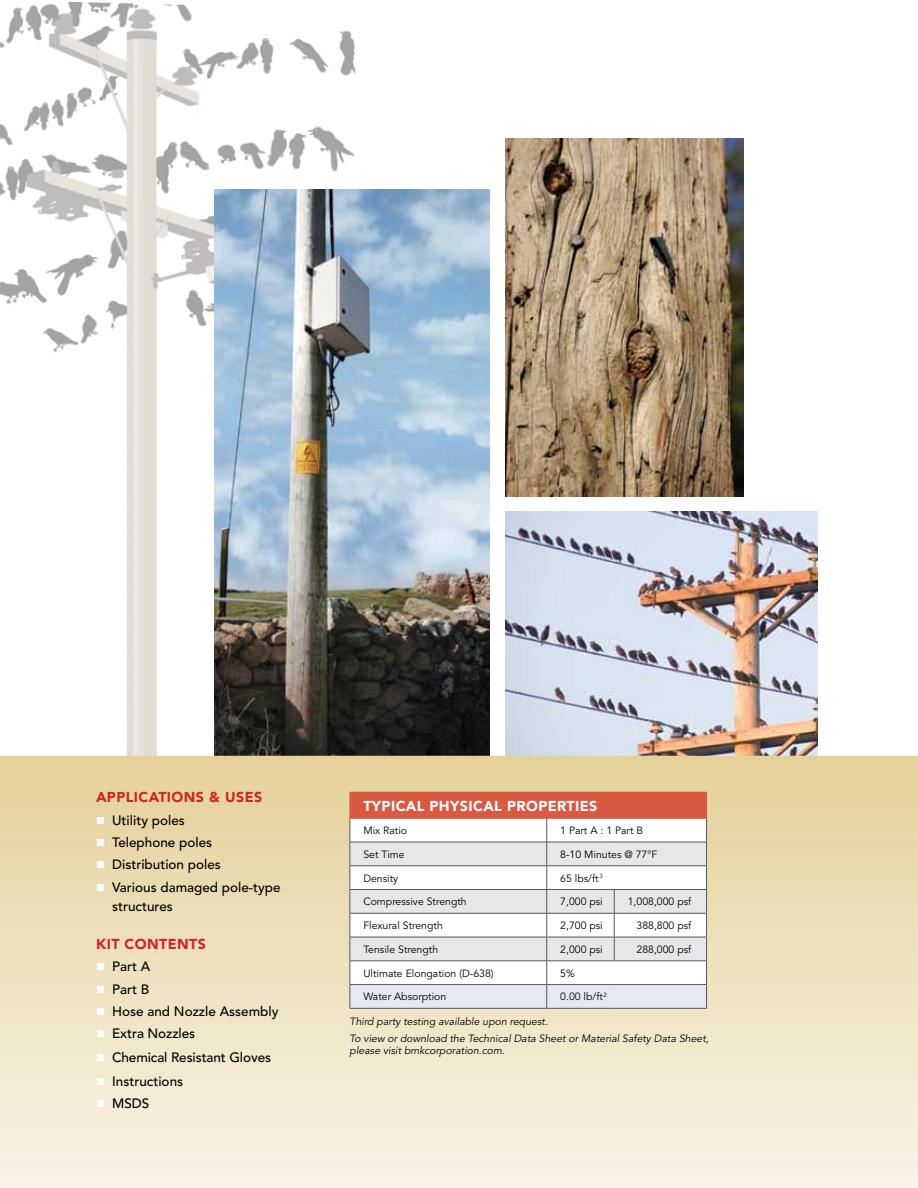
<style>
.page{position:relative;width:918px;height:1188px;background:#fff}
.page>*{position:absolute;margin:0;border:0;box-sizing:border-box;transform-origin:0 0}
.t1{font:900 14.25px "Avenir";letter-spacing:.03em;color:#d2232a}
.t2{font:900 14.25px "Avenir";letter-spacing:.03em;color:#fff}
.t3{font:500 13.5px/19.5px "Avenir";color:#000}
.t4{font:10.5px "Avenir";color:#000}
.t5{font:italic 10.5px/17.4px "Avenir";color:#000}
.s1{color:#fff}
</style>
<div class="page">
<img style="left:506px;top:512px;width:312px;height:244px">
<img style="left:0;top:1px;width:356px;height:755px">
<img style="left:214px;top:189px;width:276px;height:567px">
<svg style="left:0;top:756px;width:918px;height:432px;background:#efe3c3"></svg>
<hr style="left:350px;top:1008px;width:197px;height:1px;background:#58595b">
<hr style="left:547px;top:1008px;width:67px;height:1px;background:#58595b">
<hr style="left:614px;top:1008px;width:93px;height:1px;background:#58595b">
<svg style="left:350px;top:792px;width:357px;height:216px"></svg>
<hr style="left:350px;top:818px;width:197px;height:1px;background:#d95943">
<hr style="left:547px;top:818px;width:67px;height:1px;background:#d95943">
<hr style="left:614px;top:818px;width:93px;height:1px;background:#d95943">
<img style="left:506px;top:139px;width:237px;height:357px">
<svg style="left:112px;top:892px;width:12px;height:1px"></svg>
<h1 class="t1" style="left:96px;top:788px;width:11px">APP</h1>
<h1 class="t1" style="left:126px;top:788px;width:137px">LICATIONS &amp; USES</h1>
<p class="t3" style="left:96px;top:811px;width:90px"><span class="s1">■</span> Utility poles</p>
<p class="t3" style="left:96px;top:833px;width:118px"><span class="s1">■</span> Telephone poles</p>
<p class="t3" style="left:96px;top:855px;width:126px"><span class="s1">■</span> Distribution poles</p>
<p class="t3" style="left:112px;top:878px;width:170px;text-indent:-16px"><span class="s1">■</span> Various damaged pole-type structures</p>
<h1 class="t1" style="left:96px;top:935px;width:111px">KIT CONTENTS</h1>
<p class="t3" style="left:96px;top:957px;width:56px"><span class="s1">■</span> Part A</p>
<p class="t3" style="left:96px;top:980px;width:55px"><span class="s1">■</span> Part B</p>
<p class="t3" style="left:96px;top:1002px;width:184px"><span class="s1">■</span> Hose and Nozzle Assembly</p>
<p class="t3" style="left:96px;top:1024px;width:101px"><span class="s1">■</span> Extra Nozzles</p>
<p class="t3" style="left:96px;top:1048px;width:177px"><span class="s1">■</span> Chemical Resistant Gloves</p>
<p class="t3" style="left:96px;top:1071px;width:89px"><span class="s1">■</span> Instructions</p>
<p class="t3" style="left:96px;top:1094px;width:55px"><span class="s1">■</span> MSDS</p>
<h1 class="t2" style="left:363px;top:797px;width:235px">TYPICAL PHYSICAL PROPERTIES</h1>
<p class="t4" style="left:363px;top:824px;width:45px">Mix Ratio</p>
<p class="t4" style="left:560px;top:824px;width:84px">1 Part A : 1 Part B</p>
<p class="t4" style="left:363px;top:848px;width:43px">Set Time</p>
<p class="t4" style="left:560px;top:848px;width:99px">8-10 Minutes @ 77°F</p>
<p class="t4" style="left:363px;top:872px;width:36px">Density</p>
<p class="t4" style="left:560px;top:872px;width:44px">65 lbs/ft<sup>3</sup></p>
<p class="t4" style="left:363px;top:896px;width:105px">Compressive Strength</p>
<p class="t4" style="left:560px;top:896px;width:44px">7,000 psi</p>
<p class="t4" style="left:628px;top:896px;width:65px">1,008,000 psf</p>
<p class="t4" style="left:363px;top:920px;width:81px">Flexural Strength</p>
<p class="t4" style="left:560px;top:920px;width:44px">2,700 psi</p>
<p class="t4" style="left:637px;top:920px;width:56px">388,800 psf</p>
<p class="t4" style="left:363px;top:943px;width:76px">Tensile Strength</p>
<p class="t4" style="left:560px;top:943px;width:44px">2,000 psi</p>
<p class="t4" style="left:637px;top:943px;width:56px">288,000 psf</p>
<p class="t4" style="left:363px;top:967px;width:132px">Ultimate Elongation (D-638)</p>
<p class="t4" style="left:560px;top:967px;width:16px">5%</p>
<p class="t4" style="left:363px;top:991px;width:84px">Water Absorption</p>
<p class="t4" style="left:560px;top:991px;width:48px">0.00 lb/ft<sup>2</sup></p>
<p class="t5" style="left:350px;top:1013px;width:361px">Third party testing available upon request.<br>To view or download the Technical Data Sheet or Material Safety Data Sheet,</p>
<p class="t5" style="left:350px;top:1042px;width:157px">please visit bmkcorporation.com.</p>
</div>
